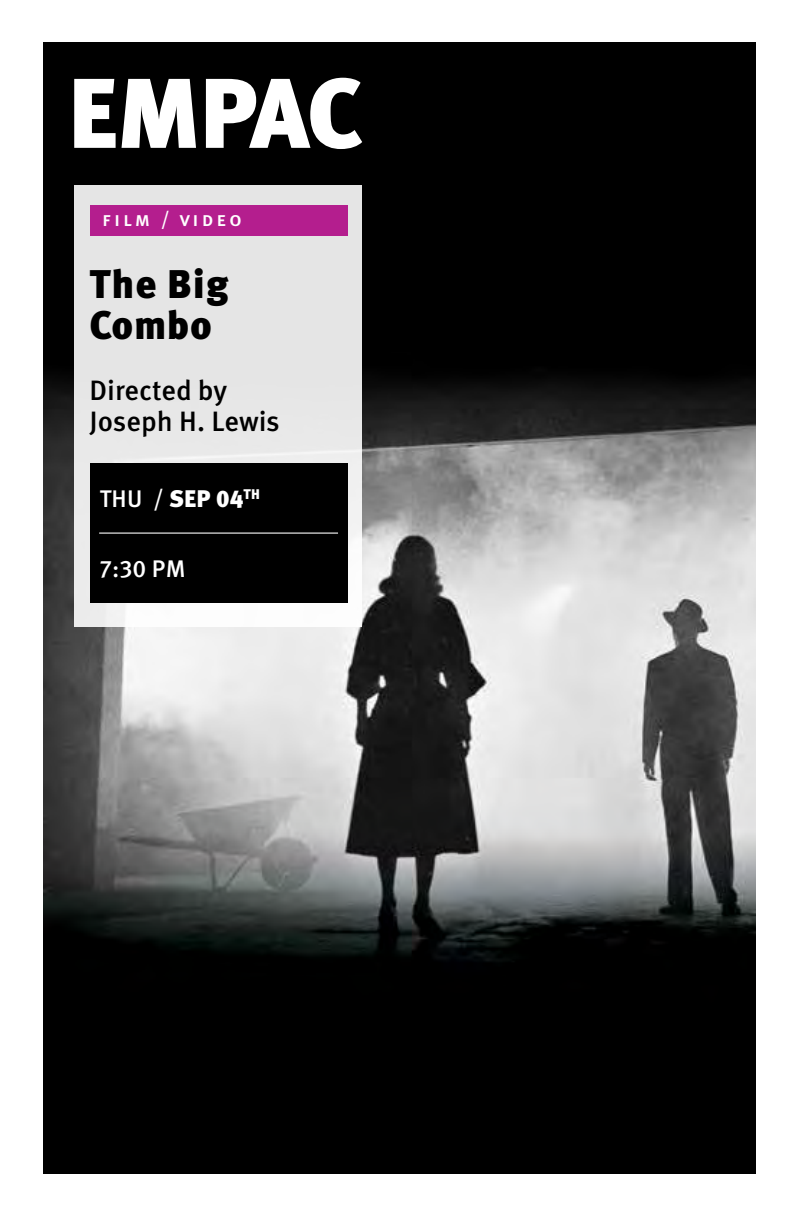
<style>
.page{position:relative;width:792px;height:1224px;background:#fff}
.page>*{position:absolute;margin:0;border:0;box-sizing:border-box;transform-origin:0 0}
.t1{font:900 40px/41px "Meta Pro";letter-spacing:.02em;color:#000}
.t2{font:500 28px/31px "Meta Pro";letter-spacing:-.005em;color:#000}
.t3{font:900 24px "Meta Pro";color:#fff}
.t4{font:500 24px "Meta Pro";color:#fff}
.t5{font:500 20px "Meta Pro";letter-spacing:.15em;color:#fff}
.s1{font-weight:500}
</style>
<div class="page">
<img style="left:44px;top:43px;width:712px;height:1131px">
<div style="left:74px;top:185px;width:288px;height:442px;background:linear-gradient(to bottom,#dfdddf,#f5f6f5)"></div>
<div style="left:90px;top:463px;width:258px;height:139px;background:#000"></div>
<hr style="left:99px;top:533px;width:239px;height:1px;background:#fff">
<div style="left:44px;top:48px;width:345px;height:130px;background:#000"></div>
<svg style="left:74px;top:79px;width:42px;height:69px"></svg>
<svg style="left:122px;top:79px;width:74px;height:69px"></svg>
<svg style="left:206px;top:78px;width:156px;height:71px"></svg>
<div style="left:90px;top:206px;width:258px;height:30px;background:#b41e8e"></div>
<p class="t5" style="left:102px;top:204px;width:142px">film / video</p>
<p class="t1" style="left:90px;top:262px;width:140px">The Big<br>Combo</p>
<p class="t2" style="left:90px;top:373px;width:192px">Directed by<br>Joseph H. Lewis</p>
<p class="t3" style="left:100px;top:479px;width:162px"><span class="s1">THU /</span> SEP 04<sup>TH</sup></p>
<p class="t4" style="left:100px;top:550px;width:87px">7:30 PM</p>
</div>
